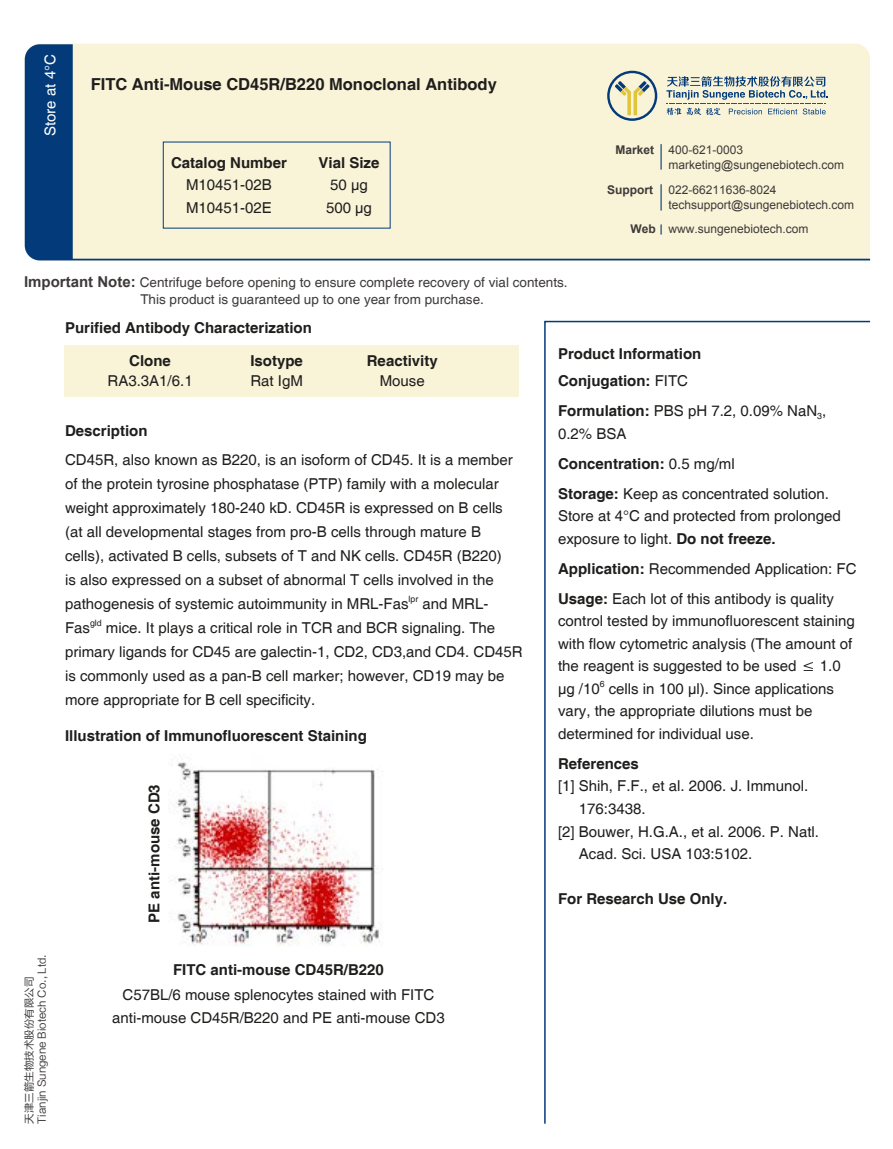
<style>
.page{position:relative;width:893px;height:1149px;background:#fff}
.page>*{position:absolute;margin:0;border:0;box-sizing:border-box;transform-origin:0 0}
.t1{font:700 16.5px "Helvetica";color:#1f1e1d}
.t2{font:15px/22.5px "Helvetica";color:#1f1e1d}
.t3{font:700 15px/33px "Helvetica";color:#1f1e1d}
.t4{font:15px "Helvetica";color:#fff}
.t5{font:13.5px/16.2px "Helvetica";color:#3d3a39}
.t6{font:12px/14.9px "Arial";color:#3d3a39}
.t7{font:700 12px "Arial";color:#3d3a39}
.t8{font:10.5px/12.6px "FZLTHK GBK1 0";color:#3d3a39}
.t9{font:8.7px "Helvetica";color:#1f1e1d}
.s1{font-family:"Arial";font-weight:700;font-size:15px}
.s2{font-weight:700}
.s3{font-weight:400}
</style>
<div class="page">
<div style="left:65px;top:344px;width:454px;height:52px;background:#f9f3d8"></div>
<svg style="left:544px;top:320px;width:327px;height:804px"></svg>
<svg style="left:25px;top:44px;width:845px;height:216px;background:#e5e4d0"></svg>
<img style="left:170px;top:762px;width:211px;height:184px">
<p class="t4" style="left:42px;top:136px;width:83px;rotate:-90deg">Store at 4°C</p>
<p class="t1" style="left:91px;top:74px;width:408px">FITC Anti-Mouse CD45R/B220 Monoclonal Antibody</p>
<p class="t3" style="left:171px;top:147px;width:117px">Catalog Number</p>
<p class="t2" style="left:186px;top:174px;width:87px">M10451-02B<br>M10451-02E</p>
<p class="t3" style="left:319px;top:147px;width:62px">Vial Size</p>
<p class="t2" style="left:326px;top:174px;width:47px">50 μg<br>500 μg</p>
<p class="t5" style="left:140px;top:275px;width:429px;text-indent:-116px"><span class="s1">Important Note:</span> Centrifuge before opening to ensure complete recovery of vial contents.<br>This product is guaranteed up to one year from purchase.</p>
<p class="t6" style="left:668px;top:142px;width:177px;text-indent:-53px"><span class="s2">Market</span> 400-621-0003 marketing@sungenebiotech.com</p>
<p class="t7" style="left:607px;top:182px;width:47px">Support</p>
<p class="t6" style="left:668px;top:182px;width:187px">022-66211636-8024 techsupport@sungenebiotech.com</p>
<p class="t6" style="left:630px;top:222px;width:180px"><span class="s2">Web</span> www.sungenebiotech.com</p>
<p class="t8" style="left:23px;top:1123px;width:171px;rotate:-90deg">天津三箭生物技术股份有限公司<br>Tianjin Sungene Biotech Co., Ltd.</p>
<p class="t3" style="left:129px;top:312px;width:184px;text-indent:-64px">Purified Antibody Characterization<br>Clone</p>
<p class="t2" style="left:108px;top:370px;width:87px">RA3.3A1/6.1</p>
<p class="t3" style="left:250px;top:345px;width:54px">Isotype</p>
<p class="t2" style="left:250px;top:370px;width:54px">Rat IgM</p>
<p class="t3" style="left:65px;top:415px;width:84px">Description</p>
<p class="t3" style="left:367px;top:345px;width:72px">Reactivity</p>
<p class="t2" style="left:380px;top:370px;width:47px">Mouse</p>
<p class="t2" style="left:65px;top:448px;width:449px;line-height:24px">CD45R, also known as B220, is an isoform of CD45. It is a member of the protein tyrosine phosphatase (PTP) family with a molecular weight approximately 180-240 kD. CD45R is expressed on B cells (at all developmental stages from pro-B cells through mature B cells), activated B cells, subsets of T and NK cells. CD45R (B220) is also expressed on a subset of abnormal T cells involved in the pathogenesis of systemic autoimmunity in MRL-Fas</p>
<p class="t9" style="left:409px;top:593px;width:11px">lpr</p>
<p class="t2" style="left:422px;top:593px;width:67px">and MRL-</p>
<p class="t2" style="left:65px;top:617px;width:27px">Fas</p>
<p class="t9" style="left:90px;top:617px;width:13px">gld</p>
<p class="t2" style="left:65px;top:616px;width:459px;line-height:24px;text-indent:41px">mice. It plays a critical role in TCR and BCR signaling. The primary ligands for CD45 are galectin-1, CD2, CD3,and CD4. CD45R is commonly used as a pan-B cell marker; however, CD19 may be more appropriate for B cell specificity.</p>
<p class="t3" style="left:65px;top:719px;width:303px">Illustration of Immunofluorescent Staining</p>
<p class="t3" style="left:138px;top:922px;width:140px;rotate:-90deg">PE anti-mouse CD3</p>
<p class="t3" style="left:173px;top:953px;width:212px">FITC anti-mouse CD45R/B220</p>
<p class="t2" style="left:112px;top:983px;width:334px;text-align:center">C57BL/6 mouse splenocytes stained with FITC anti-mouse CD45R/B220 and PE anti-mouse CD3</p>
<p class="t3" style="left:558px;top:338px;width:145px">Product Information</p>
<p class="t3" style="left:558px;top:366px;width:270px;line-height:30px">Conjugation: <span class="s3">FITC<br></span>Formulation: <span class="s3">PBS pH 7.2, 0.09% NaN</span><sub>3</sub><span class="s3">,</span></p>
<p class="t2" style="left:558px;top:419px;width:272px;line-height:30px">0.2% BSA<br><span class="s2">Concentration:</span> 0.5 mg/ml<br><span class="s2">Storage:</span> Keep as concentrated solution.</p>
<p class="t2" style="left:558px;top:505px;width:284px">Store at 4°C and protected from prolonged exposure to light. <span class="s2">Do not freeze.</span></p>
<p class="t2" style="left:558px;top:554px;width:300px;line-height:30px"><span class="s2">Application:</span> Recommended Application: FC<br><span class="s2">Usage:</span> Each lot of this antibody is quality</p>
<p class="t2" style="left:558px;top:610px;width:298px">control tested by immunofluorescent staining with flow cytometric analysis (The amount of the reagent is suggested to be used ≤ 1.0 µg /10</p>
<p class="t9" style="left:600px;top:678px;width:6px">6</p>
<p class="t2" style="left:558px;top:677px;width:277px;text-indent:51px">cells in 100 µl). Since applications vary, the appropriate dilutions must be determined for individual use.</p>
<p class="t3" style="left:558px;top:747px;width:82px">References</p>
<p class="t2" style="left:558px;top:775px;width:252px">[1] Shih, F.F., et al. 2006. J. Immunol.</p>
<p class="t2" style="left:579px;top:797px;width:68px">176:3438.</p>
<p class="t2" style="left:558px;top:820px;width:262px">[2] Bouwer, H.G.A., et al. 2006. P. Natl.</p>
<p class="t2" style="left:579px;top:842px;width:175px">Acad. Sci. USA 103:5102.</p>
<p class="t3" style="left:558px;top:882px;width:171px">For Research Use Only.</p>
</div>
